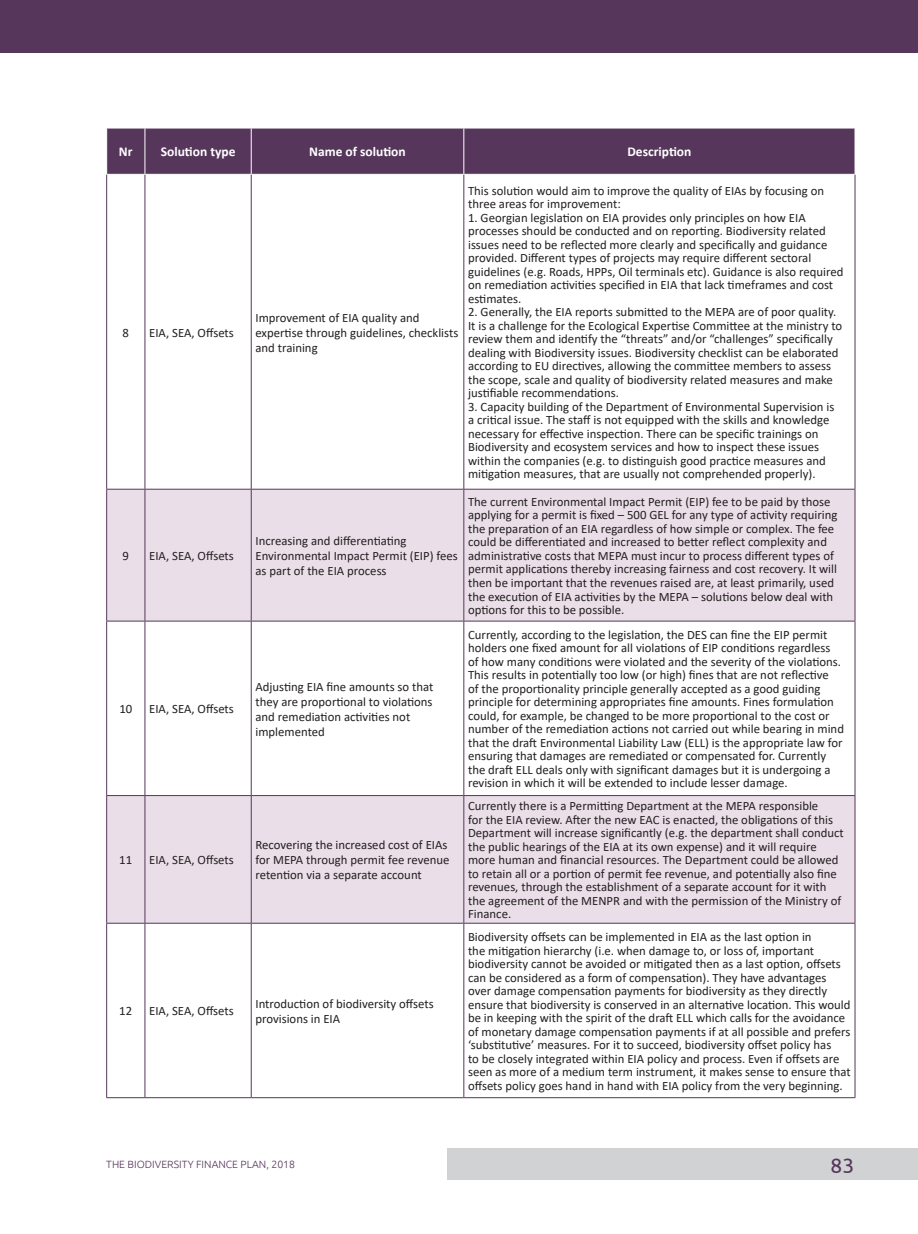
<style>
.page{position:relative;width:918px;height:1234px;background:#fff}
.page>*{position:absolute;margin:0;border:0;box-sizing:border-box;transform-origin:0 0}
.t1{font:21px "Ubuntu";color:#56365b}
.t2{font:700 13.5px "Calibri";color:#fff}
.t3{font:12.75px/13.5px "Calibri";color:#231f20}
.t4{font:300 10.5px "Ubuntu";color:#56365b}
</style>
<div class="page">
<div style="left:448px;top:1148px;width:470px;height:31px;background:#d1d2d4"></div>
<div style="left:0;top:0;width:918px;height:53px;background:#56365b"></div>
<div style="left:107px;top:129px;width:748px;height:45px;background:#56365b"></div>
<svg style="left:107px;top:489px;width:748px;height:433px;fill:#eadfe9"></svg>
<hr style="left:145px;top:128px;width:1px;height:46px;background:#fff">
<hr style="left:251px;top:128px;width:1px;height:46px;background:#fff">
<hr style="left:463px;top:128px;width:1px;height:46px;background:#fff">
<hr style="left:106px;top:175px;width:1px;height:313px;background:#56365b">
<hr style="left:145px;top:175px;width:1px;height:313px;background:#56365b">
<hr style="left:251px;top:175px;width:1px;height:313px;background:#56365b">
<hr style="left:463px;top:175px;width:1px;height:313px;background:#56365b">
<hr style="left:855px;top:175px;width:1px;height:313px;background:#56365b">
<hr style="left:106px;top:488px;width:39px;height:1px;background:#56365b">
<hr style="left:106px;top:489px;width:1px;height:131px;background:#56365b">
<hr style="left:145px;top:488px;width:106px;height:1px;background:#56365b">
<hr style="left:145px;top:489px;width:1px;height:131px;background:#56365b">
<hr style="left:251px;top:488px;width:213px;height:1px;background:#56365b">
<hr style="left:251px;top:489px;width:1px;height:131px;background:#56365b">
<hr style="left:464px;top:488px;width:391px;height:1px;background:#56365b">
<hr style="left:463px;top:489px;width:1px;height:131px;background:#56365b">
<hr style="left:855px;top:489px;width:1px;height:131px;background:#56365b">
<hr style="left:106px;top:620px;width:39px;height:1px;background:#56365b">
<hr style="left:106px;top:621px;width:1px;height:174px;background:#56365b">
<hr style="left:145px;top:620px;width:106px;height:1px;background:#56365b">
<hr style="left:145px;top:621px;width:1px;height:174px;background:#56365b">
<hr style="left:251px;top:620px;width:213px;height:1px;background:#56365b">
<hr style="left:251px;top:621px;width:1px;height:174px;background:#56365b">
<hr style="left:464px;top:620px;width:391px;height:1px;background:#56365b">
<hr style="left:463px;top:621px;width:1px;height:174px;background:#56365b">
<hr style="left:855px;top:621px;width:1px;height:174px;background:#56365b">
<hr style="left:106px;top:795px;width:39px;height:1px;background:#56365b">
<hr style="left:106px;top:795px;width:1px;height:127px;background:#56365b">
<hr style="left:145px;top:795px;width:106px;height:1px;background:#56365b">
<hr style="left:145px;top:795px;width:1px;height:127px;background:#56365b">
<hr style="left:251px;top:795px;width:213px;height:1px;background:#56365b">
<hr style="left:251px;top:795px;width:1px;height:127px;background:#56365b">
<hr style="left:464px;top:795px;width:391px;height:1px;background:#56365b">
<hr style="left:463px;top:795px;width:1px;height:127px;background:#56365b">
<hr style="left:855px;top:795px;width:1px;height:127px;background:#56365b">
<hr style="left:106px;top:922px;width:39px;height:1px;background:#56365b">
<hr style="left:106px;top:923px;width:1px;height:173px;background:#56365b">
<hr style="left:145px;top:922px;width:106px;height:1px;background:#56365b">
<hr style="left:145px;top:923px;width:1px;height:173px;background:#56365b">
<hr style="left:251px;top:922px;width:213px;height:1px;background:#56365b">
<hr style="left:251px;top:923px;width:1px;height:173px;background:#56365b">
<hr style="left:464px;top:922px;width:391px;height:1px;background:#56365b">
<hr style="left:463px;top:923px;width:1px;height:173px;background:#56365b">
<hr style="left:855px;top:923px;width:1px;height:173px;background:#56365b">
<hr style="left:106px;top:1096px;width:39px;height:1px;background:#56365b">
<hr style="left:145px;top:1096px;width:106px;height:1px;background:#56365b">
<hr style="left:251px;top:1096px;width:213px;height:1px;background:#56365b">
<hr style="left:464px;top:1096px;width:391px;height:1px;background:#56365b">
<p class="t2" style="left:119px;top:142px;width:15px">Nr</p>
<p class="t2" style="left:161px;top:142px;width:76px">Solution type</p>
<p class="t2" style="left:309px;top:142px;width:98px">Name of solution</p>
<p class="t2" style="left:627px;top:142px;width:66px">Description</p>
<p class="t3" style="left:123px;top:325px;width:8px">8</p>
<p class="t3" style="left:149px;top:325px;width:86px">EIA, SEA, Offsets</p>
<p class="t3" style="left:255px;top:309px;width:204px;line-height:15px">Improvement of EIA quality and expertise through guidelines, checklists and training</p>
<p class="t3" style="left:123px;top:548px;width:8px">9</p>
<p class="t3" style="left:149px;top:548px;width:86px">EIA, SEA, Offsets</p>
<p class="t3" style="left:255px;top:533px;width:204px;line-height:15px">Increasing and differentiating<br>Environmental Impact Permit (EIP) fees as part of the EIA process</p>
<p class="t3" style="left:119px;top:701px;width:14px">10</p>
<p class="t3" style="left:149px;top:701px;width:86px">EIA, SEA, Offsets</p>
<p class="t3" style="left:255px;top:678px;width:179px;line-height:15px">Adjusting EIA fine amounts so that they are proportional to violations and remediation activities not implemented</p>
<p class="t3" style="left:119px;top:852px;width:14px">11</p>
<p class="t3" style="left:149px;top:852px;width:86px">EIA, SEA, Offsets</p>
<p class="t3" style="left:255px;top:837px;width:196px;line-height:15px">Recovering the increased cost of EIAs for MEPA through permit fee revenue retention via a separate account</p>
<p class="t3" style="left:119px;top:1003px;width:14px">12</p>
<p class="t3" style="left:149px;top:1003px;width:86px">EIA, SEA, Offsets</p>
<p class="t3" style="left:255px;top:995px;width:180px;line-height:15px">Introduction of biodiversity offsets provisions in EIA</p>
<p class="t3" style="left:468px;top:183px;width:358px">This solution would aim to improve the quality of EIAs by focusing on three areas for improvement:</p>
<p class="t3" style="left:468px;top:210px;width:377px">1. Georgian legislation on EIA provides only principles on how EIA processes should be conducted and on reporting. Biodiversity related issues need to be reflected more clearly and specifically and guidance provided. Different types of projects may require different sectoral guidelines (e.g. Roads, HPPs, Oil terminals etc). Guidance is also required on remediation activities specified in EIA that lack timeframes and cost estimates.</p>
<p class="t3" style="left:468px;top:305px;width:376px">2. Generally, the EIA reports submitted to the MEPA are of poor quality.<br>It is a challenge for the Ecological Expertise Committee at the ministry to review them and identify the “threats” and/or “challenges” specifically dealing with Biodiversity issues. Biodiversity checklist can be elaborated according to EU directives, allowing the committee members to assess the scope, scale and quality of biodiversity related measures and make justifiable recommendations.</p>
<p class="t3" style="left:468px;top:399px;width:368px">3. Capacity building of the Department of Environmental Supervision is a critical issue. The staff is not equipped with the skills and knowledge necessary for effective inspection. There can be specific trainings on Biodiversity and ecosystem services and how to inspect these issues within the companies (e.g. to distinguish good practice measures and mitigation measures, that are usually not comprehended properly).</p>
<p class="t3" style="left:468px;top:494px;width:371px">The current Environmental Impact Permit (EIP) fee to be paid by those applying for a permit is fixed – 500 GEL for any type of activity requiring the preparation of an EIA regardless of how simple or complex. The fee could be differentiated and increased to better reflect complexity and administrative costs that MEPA must incur to process different types of permit applications thereby increasing fairness and cost recovery. It will then be important that the revenues raised are, at least primarily, used the execution of EIA activities by the MEPA – solutions below deal with options for this to be possible.</p>
<p class="t3" style="left:468px;top:627px;width:377px">Currently, according to the legislation, the DES can fine the EIP permit holders one fixed amount for all violations of EIP conditions regardless of how many conditions were violated and the severity of the violations.<br>This results in potentially too low (or high) fines that are not reflective<br>of the proportionality principle generally accepted as a good guiding principle for determining appropriates fine amounts. Fines formulation could, for example, be changed to be more proportional to the cost or number of the remediation actions not carried out while bearing in mind that the draft Environmental Liability Law (ELL) is the appropriate law for ensuring that damages are remediated or compensated for. Currently the draft ELL deals only with significant damages but it is undergoing a revision in which it will be extended to include lesser damage.</p>
<p class="t3" style="left:468px;top:798px;width:377px">Currently there is a Permitting Department at the MEPA responsible<br>for the EIA review. After the new EAC is enacted, the obligations of this Department will increase significantly (e.g. the department shall conduct the public hearings of the EIA at its own expense) and it will require more human and financial resources. The Department could be allowed to retain all or a portion of permit fee revenue, and potentially also fine revenues, through the establishment of a separate account for it with the agreement of the MENPR and with the permission of the Ministry of Finance.</p>
<p class="t3" style="left:468px;top:929px;width:384px">Biodiversity offsets can be implemented in EIA as the last option in<br>the mitigation hierarchy (i.e. when damage to, or loss of, important biodiversity cannot be avoided or mitigated then as a last option, offsets can be considered as a form of compensation). They have advantages over damage compensation payments for biodiversity as they directly ensure that biodiversity is conserved in an alternative location. This would be in keeping with the spirit of the draft ELL which calls for the avoidance of monetary damage compensation payments if at all possible and prefers ‘substitutive’ measures. For it to succeed, biodiversity offset policy has<br>to be closely integrated within EIA policy and process. Even if offsets are seen as more of a medium term instrument, it makes sense to ensure that offsets policy goes hand in hand with EIA policy from the very beginning.</p>
<p class="t4" style="left:106px;top:1158px;width:190px">THE BIODIVERSITY FINANCE PLAN, 2018</p>
<h1 class="t1" style="left:831px;top:1151px;width:25px">83</h1>
</div>
